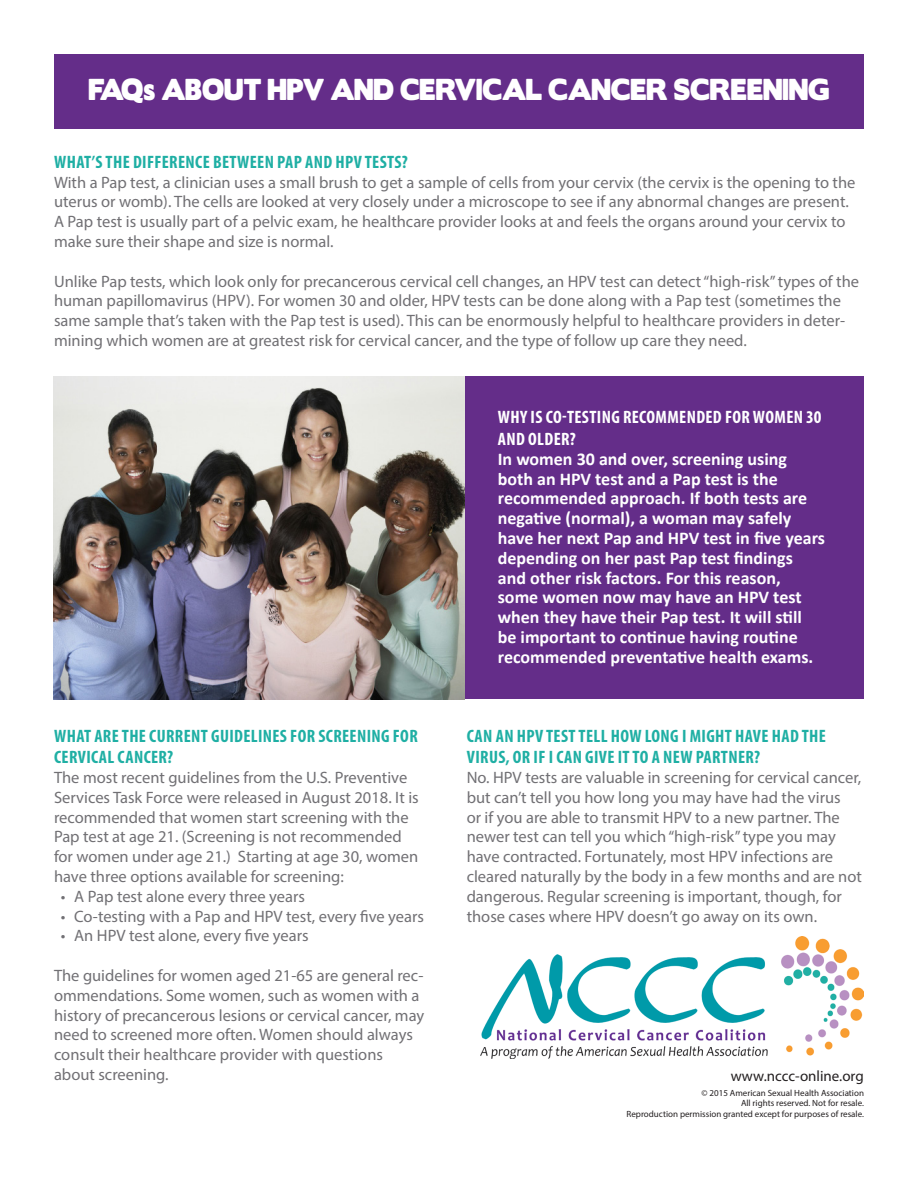
<style>
.page{position:relative;width:918px;height:1188px;background:#fff}
.page>*{position:absolute;margin:0;border:0;box-sizing:border-box;transform-origin:0 0}
.t1{font:27px "Boris Black Bloxx";color:#fff;scale:.83 1}
.t2{font:700 18px/19.8px "Calibri";color:#fff}
.t3{font:700 condensed 18px/21.6px "Myriad Pro";letter-spacing:.02em;color:#1fafa4}
.t4{font:700 condensed 18px/21.6px "Myriad Pro";letter-spacing:.02em;color:#fff}
.t5{font:16.5px/19.8px "Myriad Pro";color:#717074}
.t6{font:15px "Myriad Pro";color:#231f20}
.t7{font:9px/10.8px "Myriad Pro";color:#231f20;text-align:right}
</style>
<div class="page">
<img style="left:481px;top:937px;width:383px;height:121px">
<div style="left:464px;top:376px;width:400px;height:323px;background:#642d89"></div>
<img style="left:54px;top:376px;width:410px;height:323px">
<div style="left:54px;top:54px;width:810px;height:74px;background:#642d89"></div>
<h1 class="t1" style="left:88px;top:69px;width:894px">FAQs ABOUT HPV AND CERVICAL CANCER SCREENING</h1>
<p class="t3" style="left:54px;top:151px;width:355px">WHAT’S THE DIFFERENCE BETWEEN PAP AND HPV TESTS?</p>
<p class="t5" style="left:54px;top:172px;width:803px">With a Pap test, a clinician uses a small brush to get a sample of cells from your cervix (the cervix is the opening to the uterus or womb). The cells are looked at very closely under a microscope to see if any abnormal changes are present.<br>A Pap test is usually part of a pelvic exam, he healthcare provider looks at and feels the organs around your cervix to make sure their shape and size is normal.</p>
<p class="t5" style="left:54px;top:271px;width:807px">Unlike Pap tests, which look only for precancerous cervical cell changes, an HPV test can detect “high-risk” types of the human papillomavirus (HPV). For women 30 and older, HPV tests can be done along with a Pap test (sometimes the same sample that’s taken with the Pap test is used). This can be enormously helpful to healthcare providers in deter&shy;mining which women are at greatest risk for cervical cancer, and the type of follow up care they need.</p>
<p class="t3" style="left:54px;top:724px;width:365px">WHAT ARE THE CURRENT GUIDELINES FOR SCREENING FOR<br>CERVICAL CANCER?</p>
<p class="t5" style="left:54px;top:767px;width:366px">The most recent guidelines from the U.S. Preventive Services Task Force were released in August 2018. It is recommended that women start screening with the Pap test at age 21. (Screening is not recommended for women under age 21.) Starting at age 30, women have three options available for screening:</p>
<p class="t5" style="left:61px;top:886px;width:246px">• A Pap test alone every three years</p>
<p class="t5" style="left:61px;top:906px;width:365px">• Co-testing with a Pap and HPV test, every five years</p>
<p class="t5" style="left:61px;top:926px;width:249px">• An HPV test alone, every five years</p>
<p class="t5" style="left:54px;top:965px;width:372px">The guidelines for women aged 21-65 are general rec&shy;ommendations. Some women, such as women with a history of precancerous lesions or cervical cancer, may need to screened more often. Women should always consult their healthcare provider with questions about screening.</p>
<p class="t4" style="left:498px;top:406px;width:325px">WHY IS CO-TESTING RECOMMENDED FOR WOMEN 30<br>AND OLDER?</p>
<p class="t2" style="left:498px;top:449px;width:329px">In women 30 and over, screening using both an HPV test and a Pap test is the recommended approach. If both tests are negative (normal), a woman may safely have her next Pap and HPV test in five years depending on her past Pap test findings and other risk factors. For this reason, some women now may have an HPV test when they have their Pap test. It will still be important to continue having routine recommended preventative health exams.</p>
<p class="t3" style="left:467px;top:724px;width:361px">CAN AN HPV TEST TELL HOW LONG I MIGHT HAVE HAD THE<br>VIRUS, OR IF I CAN GIVE IT TO A NEW PARTNER?</p>
<p class="t5" style="left:467px;top:767px;width:397px">No. HPV tests are valuable in screening for cervical cancer, but can’t tell you how long you may have had the virus<br>or if you are able to transmit HPV to a new partner. The newer test can tell you which “high-risk” type you may have contracted. Fortunately, most HPV infections are cleared naturally by the body in a few months and are not dangerous. Regular screening is important, though, for those cases where HPV doesn’t go away on its own.</p>
<p class="t6" style="left:731px;top:1067px;width:135px">www.nccc-online.org</p>
<p class="t7" style="left:627px;top:1087px;width:239px">© 2015 American Sexual Health Association<br>All rights reserved. Not for resale.<br>Reproduction permission granted except for purposes of resale.</p>
</div>
